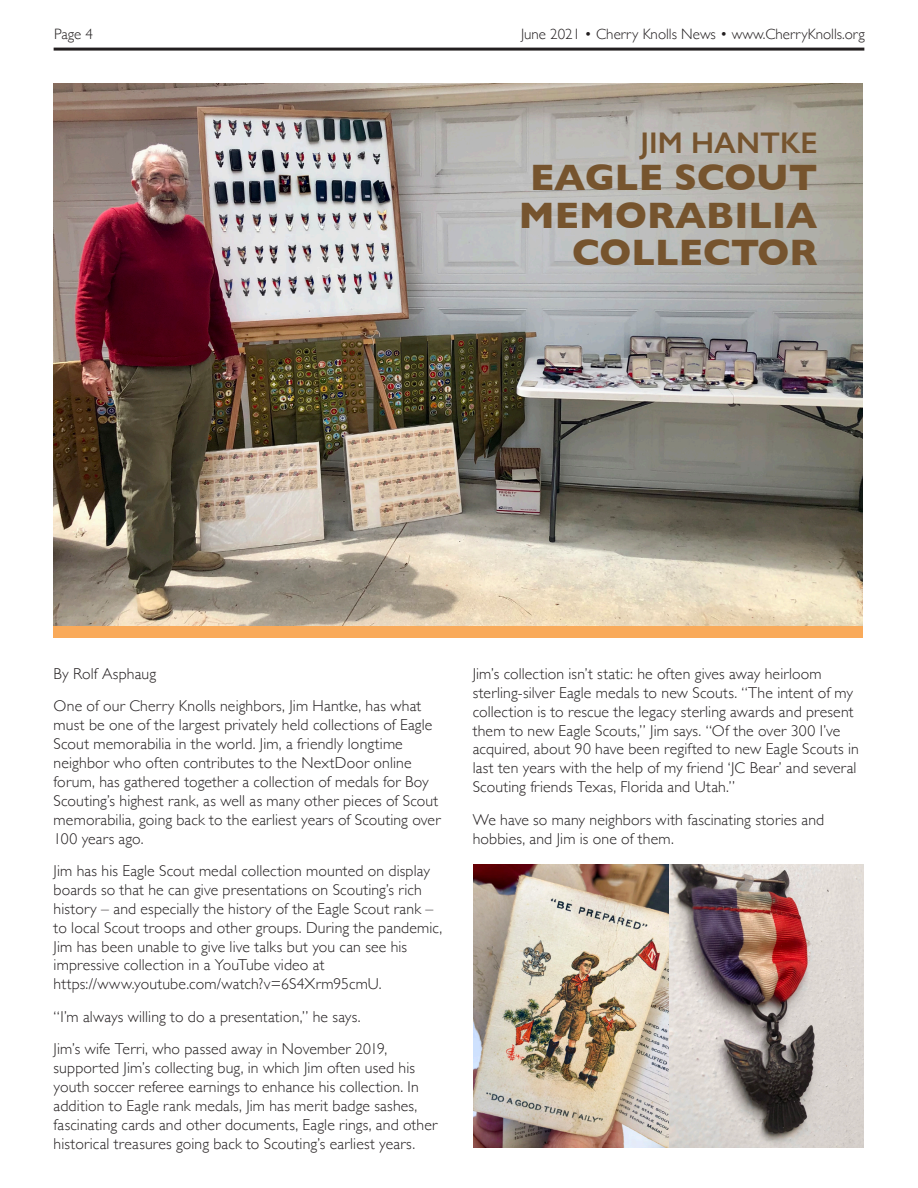
<style>
.page{position:relative;width:918px;height:1188px;background:#fff}
.page>*{position:absolute;margin:0;border:0;box-sizing:border-box;transform-origin:0 0}
.t1{font:700 37.5px/37.5px "Gill Sans";color:#76542e;text-align:right}
.t2{font:600 30px "Gill Sans";color:#76542e}
.t3{font:300 15.75px/18.9px "Gill Sans";letter-spacing:.01em;color:#231f20}
.t4{font:300 15px "Gill Sans";color:#231f20}
</style>
<div class="page">
<hr style="left:54px;top:48px;width:810px;height:3px;background:#231f20">
<img style="left:54px;top:83px;width:809px;height:543px">
<div style="left:54px;top:626px;width:809px;height:12px;background:#f9aa5a"></div>
<img style="left:473px;top:864px;width:391px;height:283px">
<p class="t4" style="left:54px;top:22px;width:41px">Page 4</p>
<p class="t4" style="left:521px;top:22px;width:345px">June 2021 • Cherry Knolls News • www.CherryKnolls.org</p>
<p class="t2" style="left:641px;top:124px;width:179px">JIM HANTKE</p>
<p class="t1" style="left:519px;top:158px;width:300px">EAGLE SCOUT<br>MEMORABILIA<br>COLLECTOR</p>
<p class="t3" style="left:54px;top:663px;width:104px">By Rolf Asphaug</p>
<p class="t3" style="left:54px;top:696px;width:388px">One of our Cherry Knolls neighbors, Jim Hantke, has what must be one of the largest privately held collections of Eagle Scout memorabilia in the world. Jim, a friendly longtime neighbor who often contributes to the NextDoor online forum, has gathered together a collection of medals for Boy Scouting’s highest rank, as well as many other pieces of Scout memorabilia, going back to the earliest years of Scouting over 100 years ago.</p>
<p class="t3" style="left:54px;top:861px;width:390px">Jim has his Eagle Scout medal collection mounted on display boards so that he can give presentations on Scouting’s rich history – and especially the history of the Eagle Scout rank – to local Scout troops and other groups. During the pandemic, Jim has been unable to give live talks but you can see his impressive collection in a YouTube video at https://www.youtube.com/watch?v=6S4Xrm95cmU.</p>
<p class="t3" style="left:54px;top:1006px;width:308px">“I’m always willing to do a presentation,” he says.</p>
<p class="t3" style="left:54px;top:1039px;width:385px">Jim’s wife Terri, who passed away in November 2019, supported Jim’s collecting bug, in which Jim often used his youth soccer referee earnings to enhance his collection. In addition to Eagle rank medals, Jim has merit badge sashes, fascinating cards and other documents, Eagle rings, and other historical treasures going back to Scouting’s earliest years.</p>
<p class="t3" style="left:473px;top:663px;width:388px">Jim’s collection isn’t static: he often gives away heirloom sterling-silver Eagle medals to new Scouts. “The intent of my collection is to rescue the legacy sterling awards and present them to new Eagle Scouts,” Jim says. “Of the over 300 I’ve acquired, about 90 have been regifted to new Eagle Scouts in last ten years with the help of my friend ‘JC Bear’ and several Scouting friends Texas, Florida and Utah.”</p>
<p class="t3" style="left:473px;top:809px;width:353px">We have so many neighbors with fascinating stories and hobbies, and Jim is one of them.</p>
</div>
